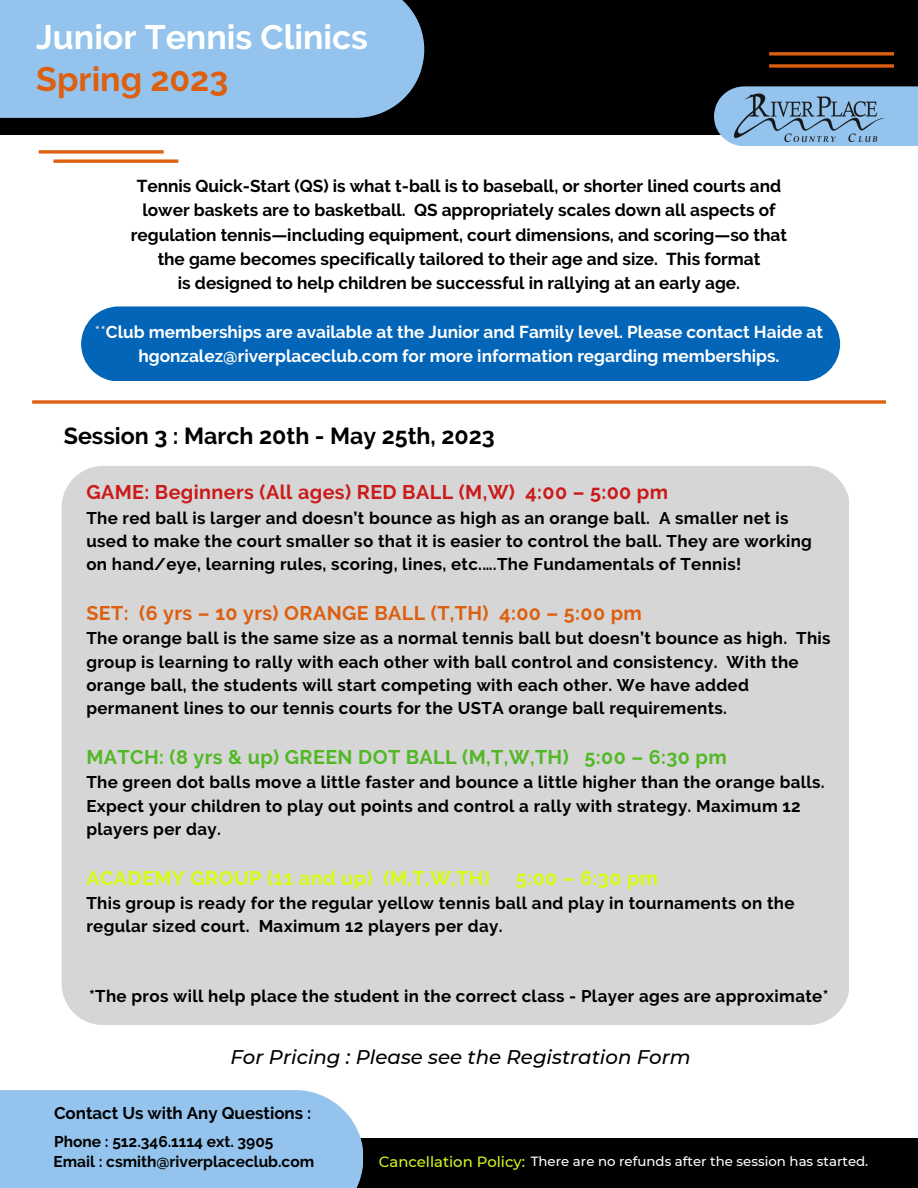
<style>
.page{position:relative;width:918px;height:1188px;background:#fff}
.page>*{position:absolute;margin:0;border:0;box-sizing:border-box;transform-origin:0 0}
.t1{font:700 33.9px "Raleway";color:#fff}
.t2{font:700 33.9px "Raleway";color:#dd5f10}
.t3{font:700 23.25px "Raleway";color:#000}
.t4{font:700 19.8px "Raleway";letter-spacing:.02em;color:#52b826}
.t5{font:700 19.8px "Raleway";letter-spacing:.02em;color:#cb1a1a}
.t6{font:700 19.8px "Raleway";letter-spacing:.02em;color:#dd5f10}
.t7{font:700 19.8px "Raleway";letter-spacing:.02em;color:#dafd15}
.t8{font:italic 500 19.8px "Montserrat";color:#000}
.t9{font:700 17.25px/24.3px "Raleway";color:#000;text-align:center}
.t10{font:700 17.25px/24.3px "Raleway";color:#fff;text-align:center}
.t11{font:700 16.95px/23.2px "Raleway";letter-spacing:.02em;color:#000}
.t12{font:700 16.95px "Raleway";color:#000}
.t13{font:700 15.45px "Raleway";color:#000}
.t14{font:500 13.35px "Montserrat";color:#fff}
.s1{font-weight:400}
.s2{font-size:14.85px;color:#d7f721}
</style>
<div class="page">
<div style="left:0;top:0;width:918px;height:135px;background:#000"></div>
<svg style="left:714px;top:86px;width:204px;height:60px;background:#8cb7dc"></svg>
<div style="left:25px;top:1138px;width:893px;height:50px;background:#000"></div>
<div style="left:0;top:1090px;width:363px;height:98px;background:#94c4ed"></div>
<div style="left:0;top:0;width:424px;height:118px;background:#94c4ed"></div>
<svg style="left:53px;top:159px;width:125px;height:4px"></svg>
<svg style="left:39px;top:150px;width:125px;height:4px"></svg>
<img style="left:733px;top:91px;width:152px;height:50px">
<div style="left:81px;top:306px;width:759px;height:75px;background:#0265b8"></div>
<div style="left:62px;top:466px;width:787px;height:559px;background:#d6d6d6"></div>
<svg style="left:769px;top:64px;width:125px;height:4px"></svg>
<svg style="left:769px;top:52px;width:125px;height:4px"></svg>
<svg style="left:32px;top:400px;width:854px;height:4px;background:#e27734"></svg>
<h1 class="t1" style="left:36px;top:17px;width:333px">Junior Tennis Clinics</h1>
<h1 class="t2" style="left:36px;top:59px;width:193px">Spring 2023</h1>
<p class="t9" style="left:131px;top:174px;width:658px">Tennis Quick-Start (QS) is what t-ball is to baseball, or shorter lined courts and lower baskets are to basketball. QS appropriately scales down all aspects of regulation tennis—including equipment, court dimensions, and scoring—so that the game becomes specifically tailored to their age and size. This format<br>is designed to help children be successful in rallying at an early age.</p>
<p class="t10" style="left:95px;top:320px;width:730px"><span class="s1">**</span>Club memberships are available at the Junior and Family level. Please contact Haide at hgonzalez@riverplaceclub.com for more information regarding memberships.</p>
<h2 class="t3" style="left:64px;top:422px;width:432px">Session 3 : March 20th - May 25th, 2023</h2>
<p class="t5" style="left:86px;top:481px;width:583px">GAME: Beginners (All ages) RED BALL (M,W) 4:00 – 5:00 pm</p>
<p class="t11" style="left:86px;top:506px;width:727px">The red ball is larger and doesn’t bounce as high as an orange ball. A smaller net is used to make the court smaller so that it is easier to control the ball. They are working on hand/eye, learning rules, scoring, lines, etc.….The Fundamentals of Tennis!</p>
<p class="t6" style="left:86px;top:602px;width:557px">SET: (6 yrs – 10 yrs) ORANGE BALL (T,TH) 4:00 – 5:00 pm</p>
<p class="t11" style="left:86px;top:627px;width:746px">The orange ball is the same size as a normal tennis ball but doesn’t bounce as high. This group is learning to rally with each other with ball control and consistency. With the orange ball, the students will start competing with each other. We have added permanent lines to our tennis courts for the USTA orange ball requirements.</p>
<p class="t4" style="left:86px;top:745px;width:642px">MATCH: (8 yrs &amp; up) GREEN DOT BALL (M,T,W,TH) 5:00 – 6:30 pm</p>
<p class="t11" style="left:86px;top:771px;width:740px">The green dot balls move a little faster and bounce a little higher than the orange balls.<br>Expect your children to play out points and control a rally with strategy. Maximum 12 players per day.</p>
<p class="t7" style="left:86px;top:866px;width:405px">ACADEMY GROUP (11 and up) (M,T,W,TH)</p>
<p class="t7" style="left:516px;top:866px;width:144px">5:00 – 6:30 pm</p>
<p class="t11" style="left:86px;top:891px;width:710px">This group is ready for the regular yellow tennis ball and play in tournaments on the regular sized court. Maximum 12 players per day.</p>
<p class="t11" style="left:89px;top:985px;width:741px">*The pros will help place the student in the correct class - Player ages are approximate*</p>
<p class="t8" style="left:230px;top:1045px;width:462px">For Pricing : Please see the Registration Form</p>
<p class="t12" style="left:54px;top:1103px;width:259px">Contact Us with Any Questions :</p>
<p class="t13" style="left:54px;top:1133px;width:221px">Phone : 512.346.1114 ext. 3905</p>
<p class="t13" style="left:53px;top:1153px;width:262px">Email : csmith@riverplaceclub.com</p>
<p class="t14" style="left:379px;top:1154px;width:491px"><span class="s2">Cancellation Policy:</span> There are no refunds after the session has started.</p>
</div>
